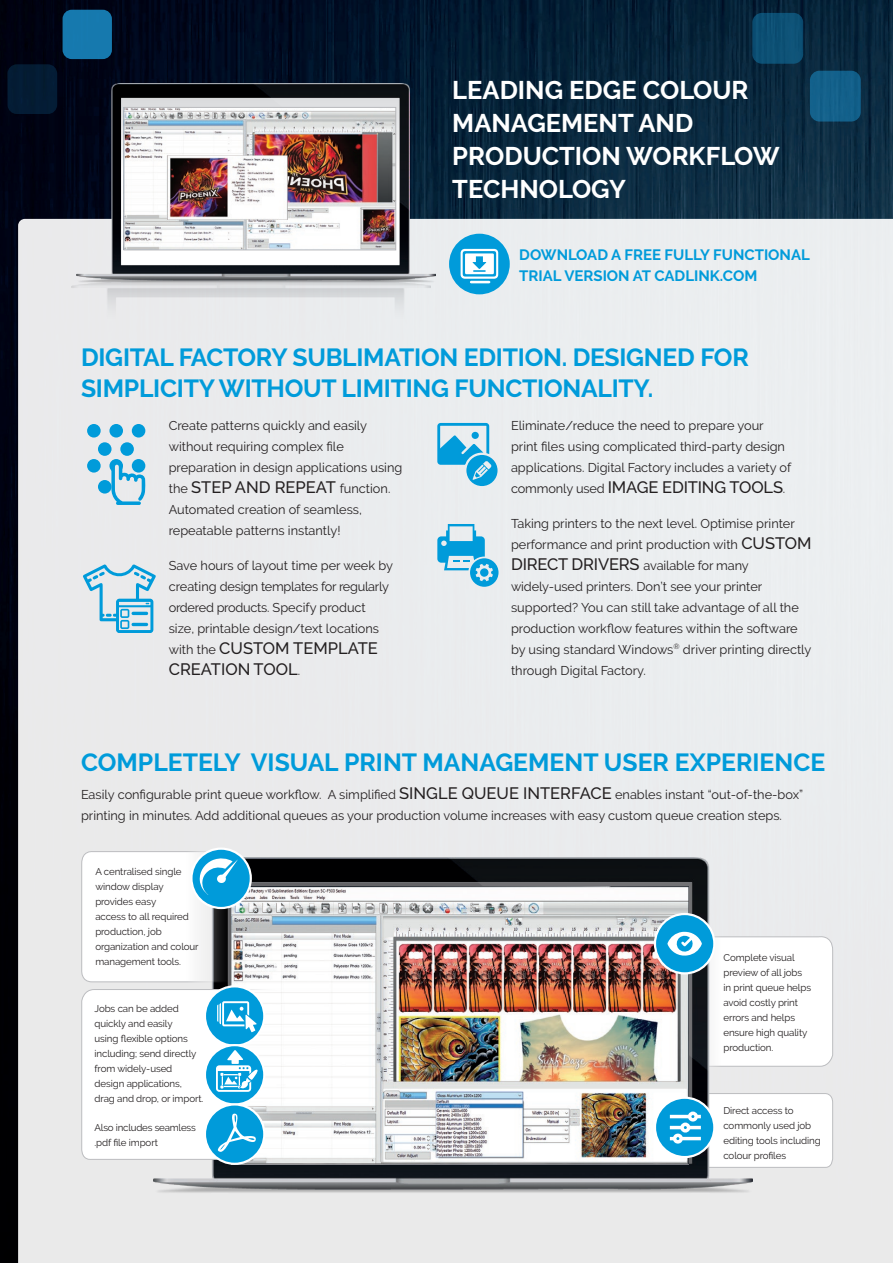
<style>
.page{position:relative;width:893px;height:1263px;background:#fff}
.page>*{position:absolute;margin:0;border:0;box-sizing:border-box;transform-origin:0 0}
.Subhead{font:700 25.5px/33px "Raleway";color:#fff}
.Heading_level_2_blue{font:700 24.75px/31.5px "Raleway";letter-spacing:-.01em;color:#009bda}
.Body_Text{font:500 16.5px/21px "Raleway";color:#231f20}
.CTA{font:700 15px/21px "Raleway";color:#009bda}
.Body_Text-2{font:12.75px/21px "Raleway";color:#231f20}
.Workflow_Text{font:9.75px/15px "Raleway";letter-spacing:-.01em;color:#231f20}
.s1{font-weight:400;font-size:12.75px}
.s2{font-weight:500;font-size:16.5px}
</style>
<div class="page">
<img style="left:0;top:0;width:893px;height:1263px">
<div style="left:18px;top:219px;width:875px;height:1044px;background:#eaeced"></div>
<div style="left:8px;top:64px;width:49px;height:50px;background:#041c35;border-radius:9px"></div>
<div style="left:63px;top:10px;width:49px;height:49px;background:#1679ae;border-radius:9px"></div>
<div style="left:752px;top:13px;width:51px;height:51px;background:#0d5175;border-radius:10px"></div>
<div style="left:810px;top:71px;width:51px;height:51px;background:#13618b;border-radius:10px"></div>
<div style="left:449px;top:234px;width:61px;height:60px;background:#009bda;border-radius:50%"></div>
<svg style="left:461px;top:249px;width:37px;height:34px"></svg>
<img style="left:72px;top:281px;width:358px;height:44px">
<img style="left:76px;top:83px;width:359px;height:200px">
<img style="left:126px;top:109px;width:268px;height:139px">
<div style="left:124px;top:107px;width:272px;height:143px;border:1px solid #b7b8bb"></div>
<img style="left:153px;top:858px;width:599px;height:335px">
<img style="left:231px;top:887px;width:458px;height:277px">
<svg style="left:191px;top:849px;width:60px;height:59px"></svg>
<div style="left:190px;top:847px;width:62px;height:62px;border:2px solid #fff;border-radius:50%"></div>
<svg style="left:81px;top:850px;width:157px;height:132px"></svg>
<svg style="left:659px;top:1093px;width:174px;height:75px"></svg>
<div style="left:655px;top:914px;width:59px;height:59px;background:#009bda;border-radius:50%"></div>
<div style="left:654px;top:913px;width:61px;height:61px;border:2px solid #fff;border-radius:50%"></div>
<svg style="left:667px;top:932px;width:166px;height:135px"></svg>
<svg style="left:81px;top:989px;width:199px;height:172px"></svg>
<svg style="left:83px;top:564px;width:73px;height:69px;background:#aad4e6"></svg>
<svg style="left:437px;top:423px;width:60px;height:63px;background:#7fc7e5"></svg>
<div style="left:87px;top:424px;width:14px;height:13px;background:#009bda;border-radius:50%"></div>
<div style="left:109px;top:424px;width:14px;height:13px;background:#009bda;border-radius:50%"></div>
<div style="left:132px;top:424px;width:13px;height:13px;background:#009bda;border-radius:50%"></div>
<div style="left:98px;top:442px;width:14px;height:14px;background:#009bda;border-radius:50%"></div>
<div style="left:120px;top:442px;width:14px;height:14px;background:#009bda;border-radius:50%"></div>
<div style="left:98px;top:480px;width:14px;height:14px;background:#009bda;border-radius:50%"></div>
<div style="left:87px;top:459px;width:14px;height:14px;background:#009bda;border-radius:50%"></div>
<svg style="left:109px;top:459px;width:36px;height:46px;background:#89c9e4"></svg>
<svg style="left:437px;top:524px;width:61px;height:63px;background:#89cae6"></svg>
<p class="Subhead" style="left:452px;top:74px;width:329px">LEADING EDGE COLOUR<br>MANAGEMENT AND<br>PRODUCTION WORKFLOW<br>TECHNOLOGY</p>
<p class="CTA" style="left:519px;top:244px;width:292px">DOWNLOAD A FREE FULLY FUNCTIONAL<br>TRIAL VERSION AT CADLINK.COM</p>
<p class="Heading_level_2_blue" style="left:81px;top:341px;width:669px">DIGITAL FACTORY SUBLIMATION EDITION. DESIGNED FOR<br>SIMPLICITY WITHOUT LIMITING FUNCTIONALITY.</p>
<p class="Body_Text-2" style="left:169px;top:415px;width:235px">Create patterns quickly and easily without requiring complex file preparation in design applications using</p>
<p class="Body_Text" style="left:169px;top:477px;width:223px"><span class="s1">the</span> STEP AND REPEAT <span class="s1">function.</span></p>
<p class="Body_Text-2" style="left:169px;top:499px;width:195px">Automated creation of seamless, repeatable patterns instantly!</p>
<p class="Body_Text-2" style="left:169px;top:555px;width:226px">Save hours of layout time per week by creating design templates for regularly ordered products. Specify product size, printable design/text locations</p>
<p class="Body_Text" style="left:169px;top:637px;width:211px"><span class="s1">with the</span> CUSTOM TEMPLATE<br>CREATION TOOL<span class="s1">.</span></p>
<p class="Body_Text-2" style="left:511px;top:415px;width:282px">Eliminate/reduce the need to prepare your print files using complicated third-party design applications. Digital Factory includes a variety of</p>
<p class="Body_Text" style="left:511px;top:477px;width:276px"><span class="s1">commonly used</span> IMAGE EDITING TOOLS<span class="s1">.</span></p>
<p class="Body_Text-2" style="left:511px;top:513px;width:302px">Taking printers to the next level. Optimise printer performance and print production with <span class="s2">CUSTOM DIRECT DRIVERS</span> available for many widely-used printers. Don’t see your printer supported? You can still take advantage of all the production workflow features within the software by using standard Windows<sup>®</sup> driver printing directly through Digital Factory.</p>
<p class="Heading_level_2_blue" style="left:81px;top:747px;width:746px">COMPLETELY VISUAL PRINT MANAGEMENT USER EXPERIENCE</p>
<p class="Body_Text-2" style="left:81px;top:784px;width:724px">Easily configurable print queue workflow. A simplified <span class="s2">SINGLE QUEUE INTERFACE</span> enables instant “out-of-the-box” printing in minutes. Add additional queues as your production volume increases with easy custom queue creation steps.</p>
<p class="Workflow_Text" style="left:95px;top:864px;width:105px">A centralised single window display provides easy<br>access to all required production, job organization and colour management tools.</p>
<p class="Workflow_Text" style="left:94px;top:1001px;width:110px">Jobs can be added quickly and easily<br>using flexible options including; send directly from widely-used design applications, drag and drop, or import.</p>
<p class="Workflow_Text" style="left:94px;top:1120px;width:103px">Also includes seamless .pdf file import</p>
<p class="Workflow_Text" style="left:723px;top:950px;width:89px">Complete visual preview of all jobs in print queue helps avoid costly print errors and helps ensure high quality production.</p>
<p class="Workflow_Text" style="left:723px;top:1102px;width:99px">Direct access to commonly used job editing tools including colour profiles</p>
</div>
